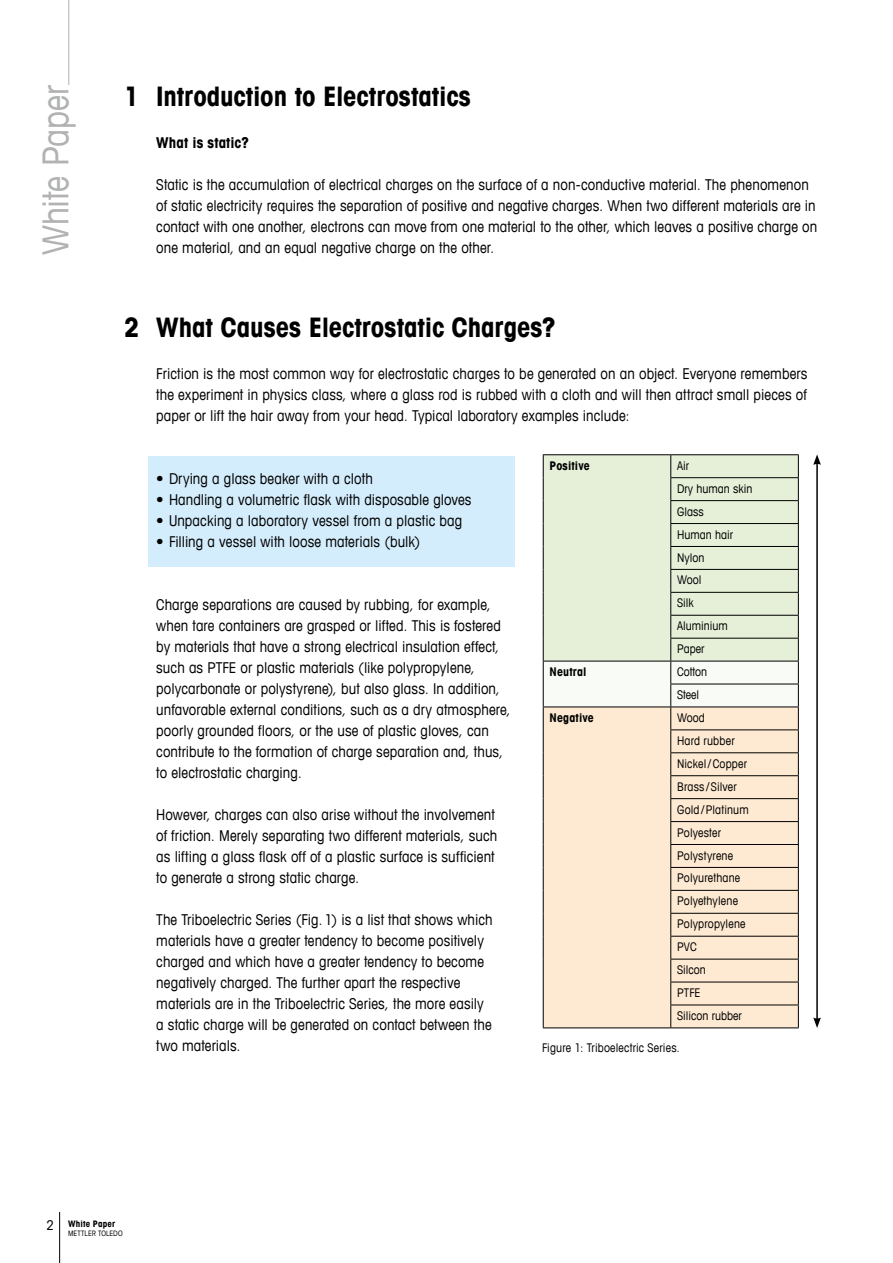
<style>
.page{position:relative;width:893px;height:1263px;background:#fff}
.page>*{position:absolute;margin:0;border:0;box-sizing:border-box;transform-origin:0 0}
.t1{font:condensed 36px "Avant Garde Com";letter-spacing:-.01em;color:#b1b2b3}
.t2{font:700 condensed 27px "Avant Garde Com";letter-spacing:-.005em;color:#000}
.t3{font:condensed 15px/21px "Avant Garde Com";letter-spacing:.005em;color:#000}
.t4{font:700 condensed 15px "Avant Garde Com";letter-spacing:.005em;color:#000}
.t5{font:condensed 13.5px "Avant Garde Com";color:#000}
.t6{font:condensed 12px/23px "Avant Garde Com";letter-spacing:.01em;color:#000}
.t7{font:700 condensed 12px "Avant Garde Com";letter-spacing:.01em;color:#000}
.t8{font:700 condensed 9px "Avant Garde Com";letter-spacing:.02em;color:#000}
.t9{font:condensed 7.5px "Avant Garde Com";letter-spacing:.015em;color:#000}
</style>
<div class="page">
<hr style="left:59px;top:1212px;width:1px;height:51px;background:#000">
<hr style="left:68px;top:0;width:1px;height:85px;background:#b1b2b3">
<div style="left:148px;top:456px;width:366px;height:111px;background:#d4edfc"></div>
<hr style="left:671px;top:454px;width:128px;height:1px;background:#000">
<hr style="left:543px;top:1027px;width:128px;height:1px;background:#000">
<hr style="left:671px;top:1027px;width:128px;height:1px;background:#000">
<hr style="left:543px;top:454px;width:128px;height:1px;background:#000">
<svg style="left:543px;top:455px;width:256px;height:572px;background:#efe8d2"></svg>
<hr style="left:670px;top:477px;width:129px;height:1px;background:#000">
<hr style="left:670px;top:592px;width:129px;height:1px;background:#000">
<hr style="left:670px;top:729px;width:129px;height:1px;background:#000">
<hr style="left:670px;top:752px;width:129px;height:1px;background:#000">
<hr style="left:670px;top:775px;width:129px;height:1px;background:#000">
<hr style="left:670px;top:798px;width:129px;height:1px;background:#000">
<hr style="left:670px;top:821px;width:129px;height:1px;background:#000">
<hr style="left:670px;top:844px;width:129px;height:1px;background:#000">
<hr style="left:670px;top:867px;width:129px;height:1px;background:#000">
<hr style="left:670px;top:890px;width:129px;height:1px;background:#000">
<hr style="left:670px;top:913px;width:129px;height:1px;background:#000">
<hr style="left:670px;top:936px;width:129px;height:1px;background:#000">
<hr style="left:670px;top:959px;width:129px;height:1px;background:#000">
<hr style="left:670px;top:982px;width:129px;height:1px;background:#000">
<hr style="left:670px;top:1004px;width:129px;height:1px;background:#000">
<hr style="left:816px;top:463px;width:2px;height:557px;background:#000">
<svg style="left:813px;top:454px;width:8px;height:11px"></svg>
<svg style="left:813px;top:1017px;width:8px;height:11px"></svg>
<h1 class="t1" style="left:33px;top:255px;width:171px;rotate:-90deg">White Paper</h1>
<h2 class="t2" style="left:124px;top:79px;width:348px">1 Introduction to Electrostatics</h2>
<p class="t4" style="left:156px;top:133px;width:94px">What is static?</p>
<p class="t3" style="left:156px;top:174px;width:662px">Static is the accumulation of electrical charges on the surface of a non-conductive material. The phenomenon of static electricity requires the separation of positive and negative charges. When two different materials are in contact with one another, electrons can move from one material to the other, which leaves a positive charge on one material, and an equal negative charge on the other.</p>
<h2 class="t2" style="left:124px;top:310px;width:433px">2 What Causes Electrostatic Charges?</h2>
<p class="t3" style="left:156px;top:363px;width:653px;text-align:justify">Friction is the most common way for electrostatic charges to be generated on an object. Everyone remembers the experiment in physics class, where a glass rod is rubbed with a cloth and will then attract small pieces of paper or lift the hair away from your head. Typical laboratory examples include:</p>
<p class="t3" style="left:156px;top:468px;width:218px">• Drying a glass beaker with a cloth</p>
<p class="t3" style="left:156px;top:489px;width:317px">• Handling a volumetric flask with disposable gloves</p>
<p class="t3" style="left:156px;top:510px;width:308px">• Unpacking a laboratory vessel from a plastic bag</p>
<p class="t3" style="left:156px;top:531px;width:266px">• Filling a vessel with loose materials (bulk)</p>
<p class="t3" style="left:156px;top:594px;width:356px">Charge separations are caused by rubbing, for example, when tare containers are grasped or lifted. This is fostered by materials that have a strong electrical insulation effect, such as PTFE or plastic materials (like polypropylene, polycarbonate or polystyrene), but also glass. In addition, unfavorable external conditions, such as a dry atmosphere, poorly grounded floors, or the use of plastic gloves, can contribute to the formation of charge separation and, thus, to electrostatic charging.</p>
<p class="t3" style="left:156px;top:804px;width:342px">However, charges can also arise without the involvement of friction. Merely separating two different materials, such as lifting a glass flask off of a plastic surface is sufficient to generate a strong static charge.</p>
<p class="t3" style="left:156px;top:909px;width:338px">The Triboelectric Series (Fig.1) is a list that shows which materials have a greater tendency to become positively charged and which have a greater tendency to become negatively charged. The further apart the respective materials are in the Triboelectric Series, the more easily a static charge will be generated on contact between the two materials.</p>
<p class="t7" style="left:550px;top:458px;width:42px">Positive</p>
<p class="t6" style="left:677px;top:454px;width:77px">Air<br>Dry human skin<br>Glass<br>Human hair<br>Nylon<br>Wool<br>Silk<br>Aluminium<br>Paper</p>
<p class="t7" style="left:550px;top:664px;width:38px">Neutral</p>
<p class="t6" style="left:677px;top:660px;width:31px">Cotton<br>Steel</p>
<p class="t7" style="left:550px;top:710px;width:46px">Negative</p>
<p class="t6" style="left:677px;top:706px;width:73px">Wood<br>Hard rubber<br>Nickel/Copper<br>Brass /Silver<br>Gold/Platinum<br>Polyester<br>Polystyrene<br>Polyurethane<br>Polyethylene<br>Polypropylene<br>PVC<br>Silcon<br>PTFE<br>Silicon rubber</p>
<p class="t6" style="left:542px;top:1036px;width:139px">Figure 1: Triboelectric Series.</p>
<p class="t5" style="left:46px;top:1217px;width:9px">2</p>
<p class="t8" style="left:68px;top:1218px;width:48px">White Paper</p>
<p class="t9" style="left:68px;top:1229px;width:56px">METTLER TOLEDO</p>
</div>
